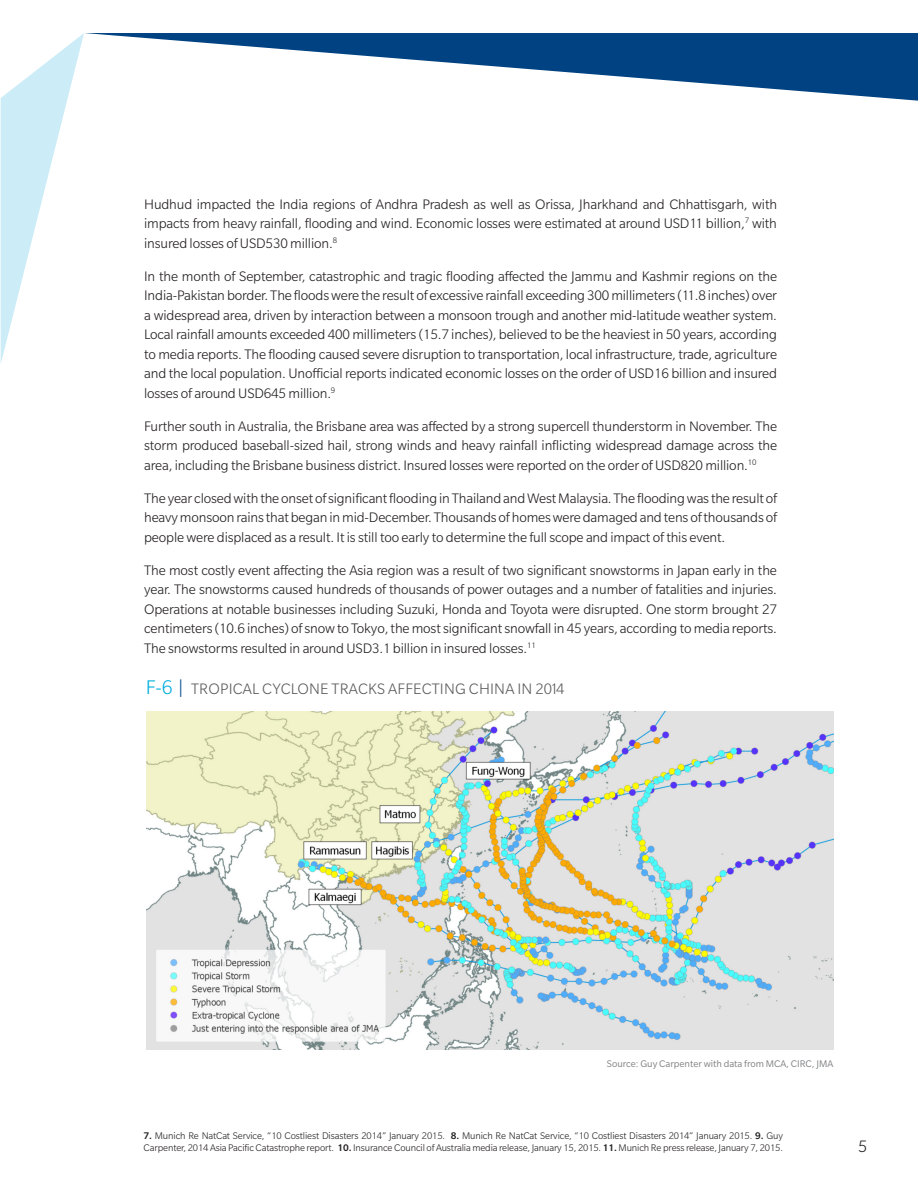
<style>
.page{position:relative;width:918px;height:1188px;background:#fff}
.page>*{position:absolute;margin:0;border:0;box-sizing:border-box;transform-origin:0 0}
.t1{font:300 18px "Slate Pro";color:#231f20}
.t2{font:300 16.5px "Slate Pro";letter-spacing:.01em;color:#5b5a5b}
.Body_Copy{font:300 15px/19.5px "Slate Pro";letter-spacing:-.01em;color:#231f20;text-align:justify}
.About_Guy_Carpenter{font:300 10.5px/12.8px "Slate Pro";letter-spacing:-.01em;color:#231f20}
.t3{font:10.5px "Slate Pro";color:#808285}
.s1{font-size:21.45px;color:#00aedc}
.s2{font-size:21.45px;color:#004a8d}
.s3{font-weight:500}
</style>
<div class="page">
<svg style="left:1px;top:33px;width:83px;height:329px"></svg>
<svg style="left:85px;top:33px;width:833px;height:68px"></svg>
<img style="left:146px;top:712px;width:687px;height:338px">
<p class="Body_Copy" style="left:144px;top:194px;width:634px">Hudhud impacted the India regions of Andhra Pradesh as well as Orissa, Jharkhand and Chhattisgarh, with impacts from heavy rainfall, flooding and wind. Economic losses were estimated at around USD11 billion,<sup>7</sup> with insured losses of USD530 million.<sup>8</sup></p>
<p class="Body_Copy" style="left:144px;top:266px;width:634px">In the month of September, catastrophic and tragic flooding affected the Jammu and Kashmir regions on the India-Pakistan border. The floods were the result of excessive rainfall exceeding 300 millimeters (11.8 inches) over a widespread area, driven by interaction between a monsoon trough and another mid-latitude weather system.<br>Local rainfall amounts exceeded 400 millimeters (15.7 inches), believed to be the heaviest in 50 years, according to media reports. The flooding caused severe disruption to transportation, local infrastructure, trade, agriculture and the local population. Unofficial reports indicated economic losses on the order of USD16 billion and insured losses of around USD645 million.<sup>9</sup></p>
<p class="Body_Copy" style="left:144px;top:416px;width:634px">Further south in Australia, the Brisbane area was affected by a strong supercell thunderstorm in November. The storm produced baseball-sized hail, strong winds and heavy rainfall inflicting widespread damage across the area, including the Brisbane business district. Insured losses were reported on the order of USD820 million.<sup>10</sup></p>
<p class="Body_Copy" style="left:144px;top:488px;width:634px">The year closed with the onset of significant flooding in Thailand and West Malaysia. The flooding was the result of heavy monsoon rains that began in mid-December. Thousands of homes were damaged and tens of thousands of people were displaced as a result. It is still too early to determine the full scope and impact of this event.</p>
<p class="Body_Copy" style="left:144px;top:560px;width:634px">The most costly event affecting the Asia region was a result of two significant snowstorms in Japan early in the year. The snowstorms caused hundreds of thousands of power outages and a number of fatalities and injuries.<br>Operations at notable businesses including Suzuki, Honda and Toyota were disrupted. One storm brought 27 centimeters (10.6 inches) of snow to Tokyo, the most significant snowfall in 45 years, according to media reports.<br>The snowstorms resulted in around USD3.1 billion in insured losses.<sup>11</sup></p>
<p class="t2" style="left:146px;top:681px;width:420px"><span class="s1">F-6</span> <span class="s2">|</span> TROPICAL CYCLONE TRACKS AFFECTING CHINA IN 2014</p>
<p class="t3" style="left:607px;top:1059px;width:228px">Source: Guy Carpenter with data from MCA, CIRC, JMA</p>
<p class="About_Guy_Carpenter" style="left:144px;top:1129px;width:641px"><span class="s3">7.</span> Munich Re NatCat Service, “10 Costliest Disasters 2014” January 2015. <span class="s3">8.</span> Munich Re NatCat Service, “10 Costliest Disasters 2014” January 2015. <span class="s3">9.</span> Guy<br>Carpenter, 2014 Asia Pacific Catastrophe report. <span class="s3">10.</span> Insurance Council of Australia media release, January 15, 2015. <span class="s3">11.</span> Munich Re press release, January 7, 2015.</p>
<p class="t1" style="left:858px;top:1137px;width:10px">5</p>
</div>
